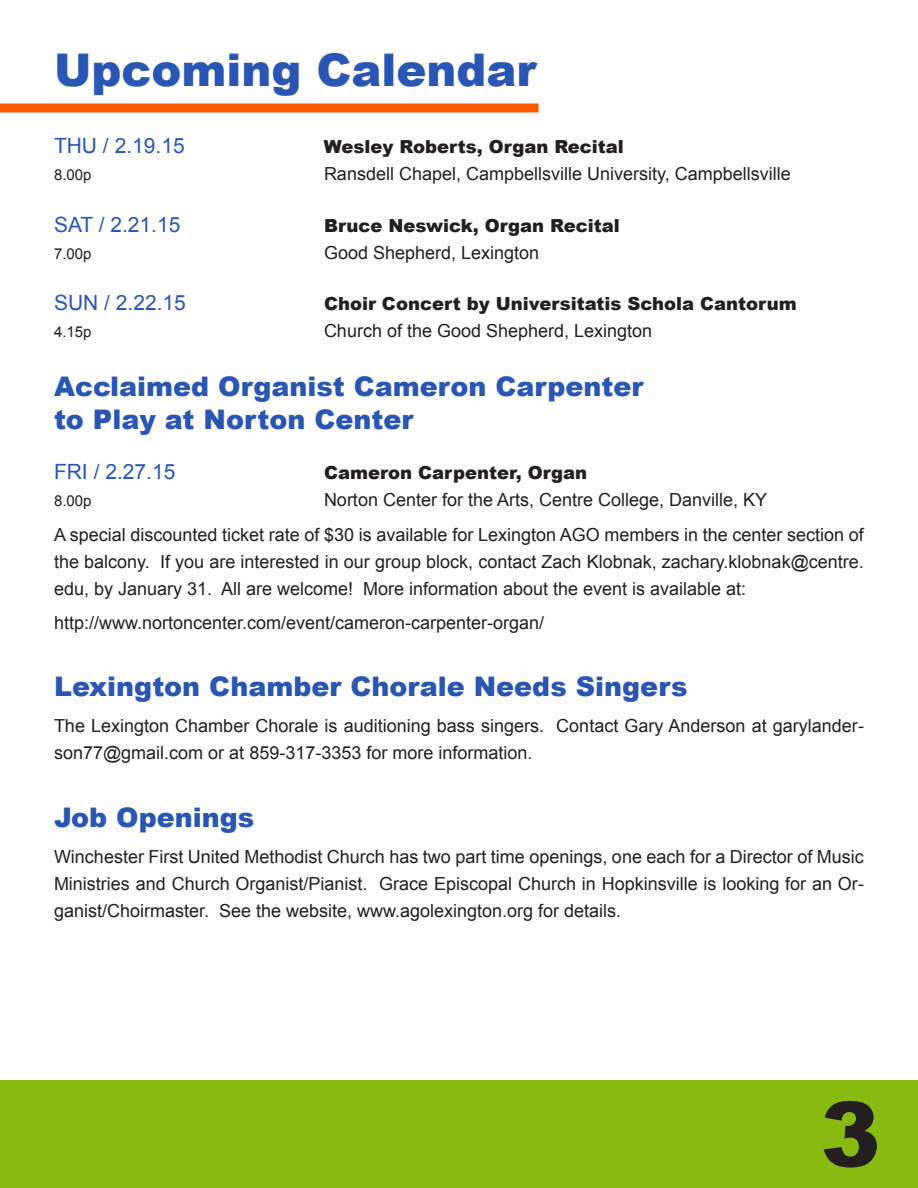
<style>
.page{position:relative;width:918px;height:1188px;background:#fff}
.page>*{position:absolute;margin:0;border:0;box-sizing:border-box;transform-origin:0 0}
.t1{font:900 90px "Arial";color:#231f20}
.t2{font:900 45px "Arial";color:#2956b2}
.t3{font:900 27px "Arial";color:#2956b2}
.t4{font:21px "Arial";color:#2956b2}
.t5{font:18px/27px "Arial";color:#231f20;text-align:justify}
.t6{font:900 18px "Arial";color:#231f20}
.t7{font:15px "Arial";color:#231f20}
</style>
<div class="page">
<div style="left:0;top:1080px;width:918px;height:108px;background:#87bb12"></div>
<div style="left:0;top:103px;width:538px;height:9px;background:#ff5900"></div>
<p class="t2" style="left:54px;top:37px;width:484px">Upcoming Calendar</p>
<p class="t4" style="left:54px;top:132px;width:132px">THU / 2.19.15</p>
<p class="t6" style="left:324px;top:134px;width:301px">Wesley Roberts, Organ Recital</p>
<p class="t7" style="left:54px;top:165px;width:39px">8.00p</p>
<p class="t5" style="left:324px;top:161px;width:468px">Ransdell Chapel, Campbellsville University, Campbellsville</p>
<p class="t4" style="left:54px;top:211px;width:128px">SAT / 2.21.15</p>
<p class="t6" style="left:324px;top:213px;width:297px">Bruce Neswick, Organ Recital</p>
<p class="t7" style="left:54px;top:244px;width:39px">7.00p</p>
<p class="t5" style="left:324px;top:240px;width:217px">Good Shepherd, Lexington</p>
<p class="t4" style="left:54px;top:289px;width:133px">SUN / 2.22.15</p>
<p class="t6" style="left:324px;top:290px;width:474px">Choir Concert by Universitatis Schola Cantorum</p>
<p class="t7" style="left:54px;top:322px;width:39px">4.15p</p>
<p class="t5" style="left:324px;top:317px;width:330px">Church of the Good Shepherd, Lexington</p>
<p class="t3" style="left:54px;top:367px;width:591px">Acclaimed Organist Cameron Carpenter</p>
<p class="t3" style="left:54px;top:399px;width:361px">to Play at Norton Center</p>
<p class="t4" style="left:54px;top:458px;width:123px">FRI / 2.27.15</p>
<p class="t6" style="left:324px;top:460px;width:265px">Cameron Carpenter, Organ</p>
<p class="t7" style="left:54px;top:491px;width:39px">8.00p</p>
<p class="t5" style="left:324px;top:486px;width:445px">Norton Center for the Arts, Centre College, Danville, KY</p>
<p class="t5" style="left:54px;top:521px;width:811px">A special discounted ticket rate of $30 is available for Lexington AGO members in the center section of the balcony. If you are interested in our group block, contact Zach Klobnak, zachary.klobnak@centre. edu, by January 31. All are welcome! More information about the event is available at:</p>
<p class="t5" style="left:54px;top:609px;width:492px">http://www.nortoncenter.com/event/cameron-carpenter-organ/</p>
<p class="t3" style="left:54px;top:667px;width:635px">Lexington Chamber Chorale Needs Singers</p>
<p class="t5" style="left:54px;top:712px;width:811px">The Lexington Chamber Chorale is auditioning bass singers. Contact Gary Anderson at garylander&shy;son77@gmail.com or at 859-317-3353 for more information.</p>
<p class="t3" style="left:54px;top:798px;width:202px">Job Openings</p>
<p class="t5" style="left:54px;top:844px;width:811px">Winchester First United Methodist Church has two part time openings, one each for a Director of Music Ministries and Church Organist/Pianist. Grace Episcopal Church in Hopkinsville is looking for an Or&shy;ganist/Choirmaster. See the website, www.agolexington.org for details.</p>
<p class="t1" style="left:820px;top:1069px;width:62px">3</p>
</div>
